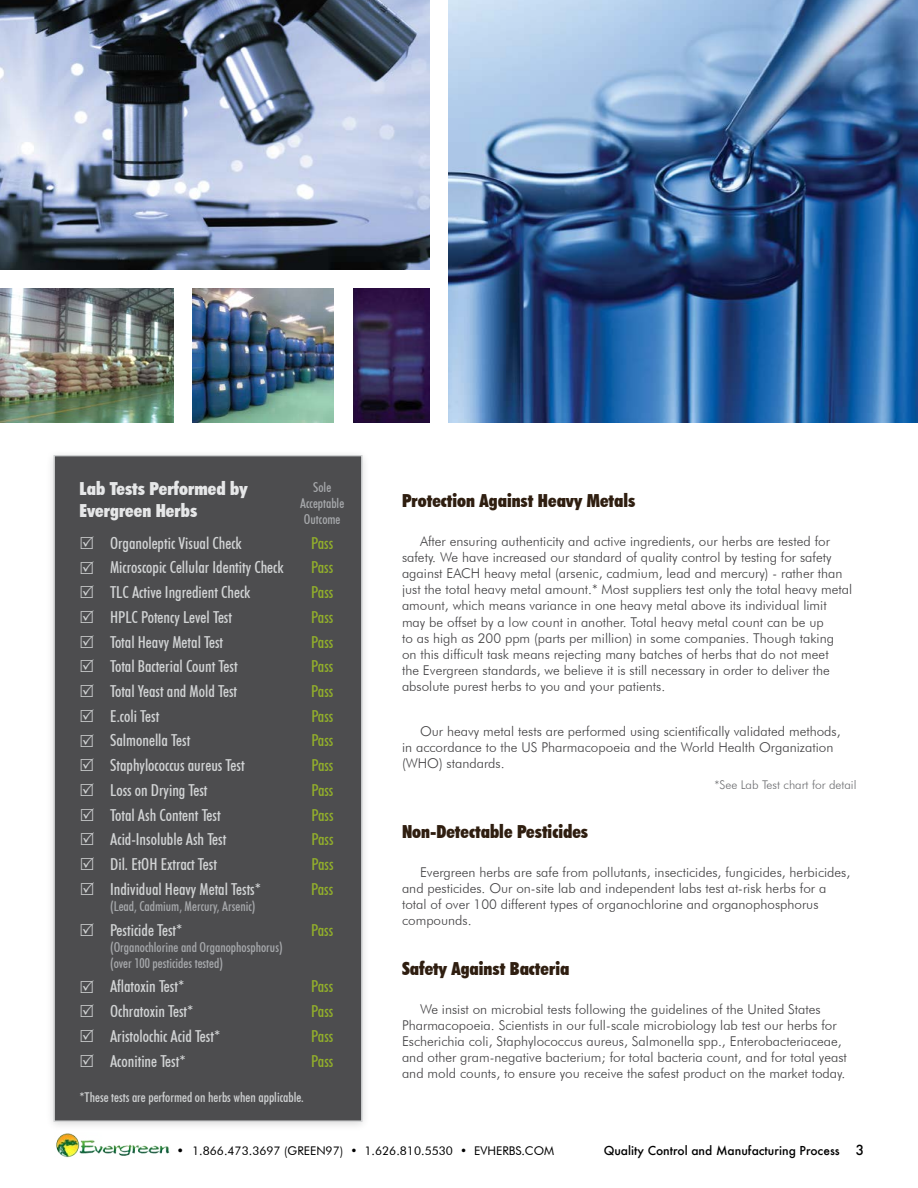
<style>
.page{position:relative;width:918px;height:1188px;background:#fff}
.page>*{position:absolute;margin:0;border:0;box-sizing:border-box;transform-origin:0 0}
.t1{font:900 condensed 18px "Futura BT";color:#2f1e10}
.t2{font:900 condensed 18px/21.6px "Futura BT";color:#e6e7e8}
.t3{font:500 condensed 16.5px "Futura BT";color:#d1d3d4}
.t4{font:500 condensed 16.5px "Futura BT";color:#92af2b}
.t5{font:300 13.5px/16.2px "Futura BT";color:#414042}
.t6{font:500 condensed 13.5px/16.2px "Futura BT";color:#a7a9ac;text-align:center}
.t7{font:500 condensed 13.5px "Futura BT";color:#d1d3d4}
.t8{font:12px "Futura BT";color:#000}
.t9{font:500 12px "Futura";color:#000}
.t10{font:300 12px "Futura BT";color:#6d6e71}
.s1{font-family:"Futura";font-weight:500}
.s2{font-size:13.5px}
</style>
<div class="page">
<img style="left:0;top:288px;width:173px;height:135px">
<img style="left:192px;top:288px;width:141px;height:135px">
<img style="left:354px;top:288px;width:76px;height:135px">
<img style="left:0;top:0;width:430px;height:270px">
<div style="left:45px;top:448px;width:325px;height:684px;background:#000;opacity:.15"></div>
<div style="left:54px;top:455px;width:308px;height:664px;background:#4d4d4f"></div>
<img style="left:448px;top:0;width:470px;height:423px">
<img style="left:56px;top:1133px;width:114px;height:25px">
<svg style="left:81px;top:536px;width:13px;height:13px"></svg>
<svg style="left:81px;top:561px;width:13px;height:13px"></svg>
<svg style="left:81px;top:585px;width:13px;height:13px"></svg>
<svg style="left:81px;top:610px;width:13px;height:13px"></svg>
<svg style="left:81px;top:635px;width:13px;height:13px"></svg>
<svg style="left:81px;top:660px;width:13px;height:12px"></svg>
<svg style="left:81px;top:684px;width:13px;height:13px"></svg>
<svg style="left:81px;top:709px;width:13px;height:13px"></svg>
<svg style="left:81px;top:734px;width:13px;height:13px"></svg>
<svg style="left:81px;top:759px;width:13px;height:12px"></svg>
<svg style="left:81px;top:783px;width:13px;height:13px"></svg>
<svg style="left:81px;top:808px;width:13px;height:13px"></svg>
<svg style="left:81px;top:833px;width:13px;height:12px"></svg>
<svg style="left:81px;top:857px;width:13px;height:13px"></svg>
<svg style="left:81px;top:882px;width:13px;height:13px"></svg>
<svg style="left:81px;top:923px;width:13px;height:13px"></svg>
<svg style="left:81px;top:980px;width:13px;height:13px"></svg>
<svg style="left:81px;top:1005px;width:13px;height:12px"></svg>
<svg style="left:81px;top:1029px;width:13px;height:13px"></svg>
<svg style="left:81px;top:1054px;width:13px;height:13px"></svg>
<h1 class="t2" style="left:80px;top:478px;width:170px">Lab Tests Performed by<br>Evergreen Herbs</h1>
<p class="t6" style="left:300px;top:479px;width:45px">Sole<br>Acceptable<br>Outcome</p>
<p class="t3" style="left:110px;top:533px;width:133px">Organoleptic Visual Check</p>
<p class="t4" style="left:311px;top:533px;width:24px">Pass</p>
<p class="t3" style="left:110px;top:558px;width:175px">Microscopic Cellular Identity Check</p>
<p class="t4" style="left:311px;top:558px;width:24px">Pass</p>
<p class="t3" style="left:110px;top:582px;width:142px">TLC Active Ingredient Check</p>
<p class="t4" style="left:311px;top:582px;width:24px">Pass</p>
<p class="t3" style="left:110px;top:607px;width:124px">HPLC Potency Level Test</p>
<p class="t4" style="left:311px;top:607px;width:24px">Pass</p>
<p class="t3" style="left:110px;top:632px;width:115px">Total Heavy Metal Test</p>
<p class="t4" style="left:311px;top:632px;width:24px">Pass</p>
<p class="t3" style="left:110px;top:656px;width:129px">Total Bacterial Count Test</p>
<p class="t4" style="left:311px;top:656px;width:24px">Pass</p>
<p class="t3" style="left:110px;top:681px;width:129px">Total Yeast and Mold Test</p>
<p class="t4" style="left:311px;top:681px;width:24px">Pass</p>
<p class="t3" style="left:110px;top:706px;width:51px">E.coli Test</p>
<p class="t4" style="left:311px;top:706px;width:24px">Pass</p>
<p class="t3" style="left:110px;top:731px;width:82px">Salmonella Test</p>
<p class="t4" style="left:311px;top:731px;width:24px">Pass</p>
<p class="t3" style="left:110px;top:755px;width:136px">Staphylococcus aureus Test</p>
<p class="t4" style="left:311px;top:755px;width:24px">Pass</p>
<p class="t3" style="left:110px;top:780px;width:99px">Loss on Drying Test</p>
<p class="t4" style="left:311px;top:780px;width:24px">Pass</p>
<p class="t3" style="left:110px;top:805px;width:112px">Total Ash Content Test</p>
<p class="t4" style="left:311px;top:805px;width:24px">Pass</p>
<p class="t3" style="left:110px;top:829px;width:118px">Acid-Insoluble Ash Test</p>
<p class="t4" style="left:311px;top:829px;width:24px">Pass</p>
<p class="t3" style="left:110px;top:854px;width:108px">Dil. EtOH Extract Test</p>
<p class="t4" style="left:311px;top:854px;width:24px">Pass</p>
<p class="t3" style="left:110px;top:879px;width:152px">Individual Heavy Metal Tests*</p>
<p class="t6" style="left:110px;top:898px;width:147px">(Lead, Cadmium, Mercury, Arsenic)</p>
<p class="t4" style="left:311px;top:879px;width:24px">Pass</p>
<p class="t3" style="left:110px;top:920px;width:74px">Pesticide Test*</p>
<p class="t6" style="left:110px;top:939px;width:174px;text-align:left">(Organochlorine and Organophosphorus) (over 100 pesticides tested)</p>
<p class="t4" style="left:311px;top:920px;width:24px">Pass</p>
<p class="t3" style="left:110px;top:977px;width:76px">Aflatoxin Test*</p>
<p class="t4" style="left:311px;top:977px;width:24px">Pass</p>
<p class="t3" style="left:110px;top:1001px;width:85px">Ochratoxin Test*</p>
<p class="t4" style="left:311px;top:1001px;width:24px">Pass</p>
<p class="t3" style="left:110px;top:1026px;width:112px">Aristolochic Acid Test*</p>
<p class="t4" style="left:311px;top:1026px;width:24px">Pass</p>
<p class="t3" style="left:110px;top:1051px;width:77px">Aconitine Test*</p>
<p class="t4" style="left:311px;top:1051px;width:24px">Pass</p>
<p class="t7" style="left:80px;top:1089px;width:226px">*These tests are performed on herbs when applicable.</p>
<h1 class="t1" style="left:402px;top:490px;width:235px">Protection Against Heavy Metals</h1>
<p class="t5" style="left:402px;top:533px;width:452px;text-indent:18px">After ensuring authenticity and active ingredients, our herbs are tested for safety. We have increased our standard of quality control by testing for safety against EACH heavy metal (arsenic, cadmium, lead and mercury) - rather than just the total heavy metal amount.* Most suppliers test only the total heavy metal amount, which means variance in one heavy metal above its individual limit may be offset by a low count in another. Total heavy metal count can be up<br>to as high as 200 ppm (parts per million) in some companies. Though taking<br>on this difficult task means rejecting many batches of herbs that do not meet<br>the Evergreen standards, we believe it is still necessary in order to deliver the absolute purest herbs to you and your patients.</p>
<p class="t5" style="left:402px;top:723px;width:440px;text-indent:18px">Our heavy metal tests are performed using scientifically validated methods, in accordance to the US Pharmacopoeia and the World Health Organization (WHO) standards.</p>
<p class="t10" style="left:715px;top:777px;width:143px">*See Lab Test chart for detail</p>
<h1 class="t1" style="left:402px;top:821px;width:188px">Non-Detectable Pesticides</h1>
<p class="t5" style="left:402px;top:864px;width:450px;text-indent:18px">Evergreen herbs are safe from pollutants, insecticides, fungicides, herbicides, and pesticides. Our on-site lab and independent labs test at-risk herbs for a total of over 100 different types of organochlorine and organophosphorus compounds.</p>
<h1 class="t1" style="left:402px;top:958px;width:169px">Safety Against Bacteria</h1>
<p class="t5" style="left:402px;top:1001px;width:446px;text-indent:18px">We insist on microbial tests following the guidelines of the United States Pharmacopoeia. Scientists in our full-scale microbiology lab test our herbs for Escherichia coli, Staphylococcus aureus, Salmonella spp., Enterobacteriaceae, and other gram-negative bacterium; for total bacteria count, and for total yeast and mold counts, to ensure you receive the safest product on the market today.</p>
<p class="t8" style="left:176px;top:1143px;width:380px"><span class="s1">•</span> 1.866.473.3697 (GREEN97) • 1.626.810.5530 • EVHERBS.COM</p>
<p class="t9" style="left:604px;top:1142px;width:262px">Quality Control and Manufacturing Process <span class="s2">3</span></p>
</div>
